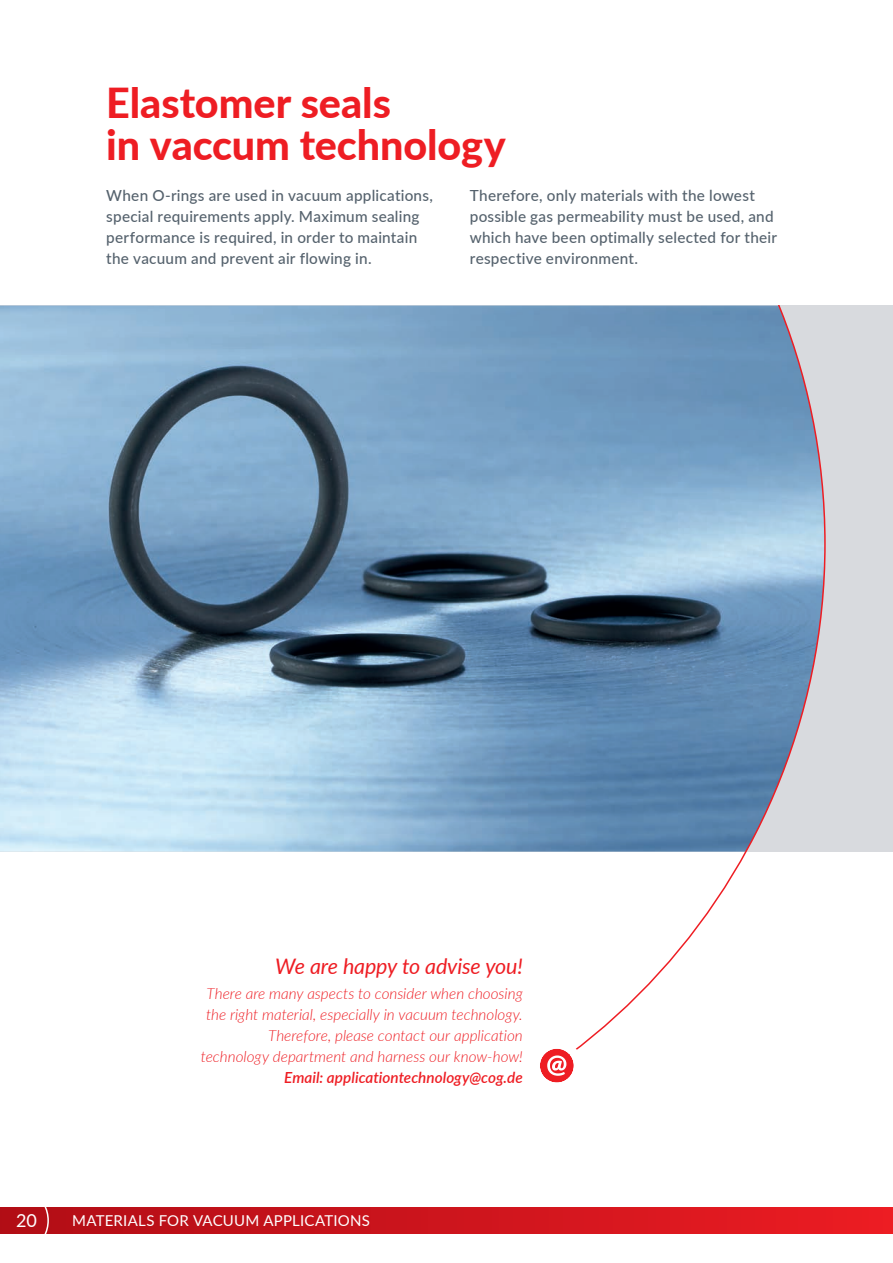
<style>
.page{position:relative;width:893px;height:1263px;background:#fff}
.page>*{position:absolute;margin:0;border:0;box-sizing:border-box;transform-origin:0 0}
.t1{font:800 41.25px/42px "Lato";color:#ee1d23}
.t2{font:italic 21.45px "Lato";letter-spacing:-.005em;color:#ee1d23}
.t3{font:18px "Lato";color:#fff}
.t4{font:500 15.3px/21px "Lato";letter-spacing:.015em;color:#55626d}
.t5{font:italic 300 15.3px/21px "Lato";color:#ee1d23;text-align:right}
.t6{font:italic 600 15.3px "Lato";color:#ee1d23}
.t7{font:15px "Lato";letter-spacing:.015em;color:#fff}
</style>
<div class="page">
<div style="left:0;top:306px;width:893px;height:546px;background:#d8dade"></div>
<img style="left:0;top:306px;width:560px;height:546px">
<svg style="left:560px;top:306px;width:266px;height:744px"></svg>
<div style="left:540px;top:1048px;width:34px;height:35px;background:#ee1d23;border-radius:50%"></div>
<svg style="left:547px;top:1055px;width:19px;height:21px"></svg>
<div style="left:531px;top:1040px;width:51px;height:51px;border:9px solid #fff;border-radius:50%"></div>
<div style="left:0;top:1208px;width:893px;height:25px;background:linear-gradient(to right,#b10d16,#eb1c23)"></div>
<svg style="left:0;top:1208px;width:49px;height:25px"></svg>
<h1 class="t1" style="left:106px;top:80px;width:401px">Elastomer seals<br>in vaccum technology</h1>
<p class="t4" style="left:106px;top:184px;width:328px">When O-rings are used in vacuum applications, special requirements apply. Maximum sealing performance is required, in order to maintain the vacuum and prevent air flowing in.</p>
<p class="t4" style="left:470px;top:184px;width:309px">Therefore, only materials with the lowest possible gas permeability must be used, and which have been optimally selected for their respective environment.</p>
<h2 class="t2" style="left:275px;top:950px;width:249px">We are happy to advise you!</h2>
<p class="t5" style="left:201px;top:982px;width:324px">There are many aspects to consider when choosing the right material, especially in vacuum technology.<br>Therefore, please contact our -application technology department and harness our know-how!</p>
<p class="t6" style="left:284px;top:1066px;width:240px">Email: applicationtechnology@cog.de</p>
<p class="t3" style="left:16px;top:1207px;width:22px">20</p>
<p class="t7" style="left:72px;top:1210px;width:299px">MATERIALS FOR VACUUM APPLICATIONS</p>
</div>
